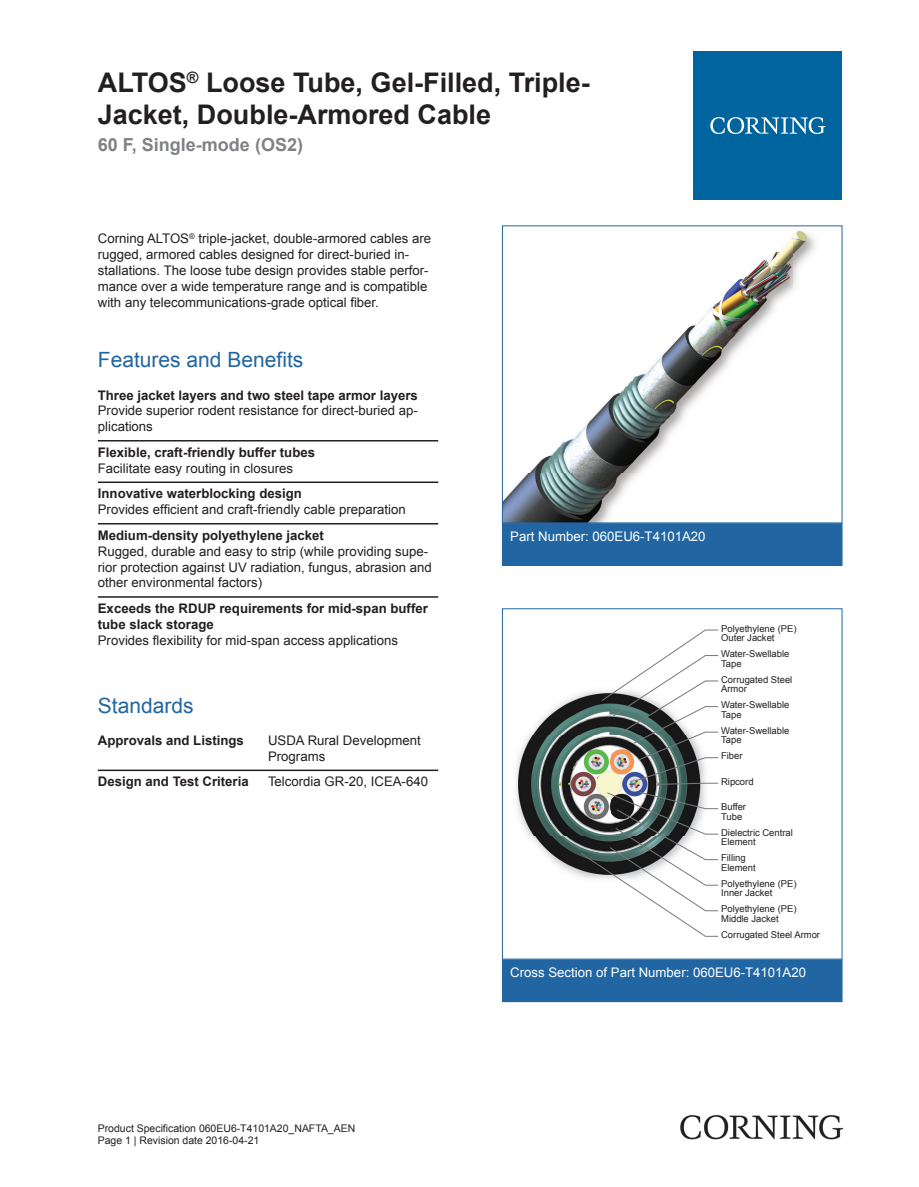
<style>
.page{position:relative;width:919px;height:1187px;background:#fff}
.page>*{position:absolute;margin:0;border:0;box-sizing:border-box;transform-origin:0 0}
.t1{font:700 27px/32.4px "Arial";color:#231f20}
.t2{font:21px "Arial";color:#2166a2}
.t3{font:700 18px "Arial";color:#808285}
.t4{font:13.2px/15.9px "Arial";color:#231f20}
.t5{font:700 13.2px/15.9px "Arial";color:#231f20}
.t6{font:13.2px "Arial";color:#fff}
.t7{font:10.5px/12.6px "Arial";color:#231f20}
.t8{font:9.45px/9.4px "Arial";color:#231f20}
</style>
<div class="page">
<img style="left:504px;top:230px;width:311px;height:291px">
<div style="left:502px;top:523px;width:340px;height:42px;background:#2166a2"></div>
<div style="left:502px;top:523px;width:340px;height:43px;border:1px solid #2166a2"></div>
<img style="left:516px;top:695px;width:63px;height:181px">
<svg style="left:579px;top:629px;width:139px;height:307px"></svg>
<div style="left:502px;top:608px;width:340px;height:351px;border:1px solid #2166a2"></div>
<div style="left:502px;top:959px;width:340px;height:42px;background:#2166a2"></div>
<div style="left:502px;top:959px;width:340px;height:42px;border:1px solid #2166a2"></div>
<hr style="left:98px;top:440px;width:340px;height:1px;background:#231f20">
<hr style="left:98px;top:481px;width:340px;height:2px;background:#231f20">
<hr style="left:98px;top:523px;width:340px;height:1px;background:#231f20">
<hr style="left:98px;top:596px;width:340px;height:1px;background:#231f20">
<hr style="left:98px;top:769px;width:170px;height:2px;background:#231f20">
<hr style="left:268px;top:769px;width:170px;height:2px;background:#231f20">
<div style="left:693px;top:51px;width:149px;height:149px;background:#00649e"></div>
<svg style="left:710px;top:117px;width:115px;height:17px"></svg>
<img style="left:680px;top:1115px;width:162px;height:24px">
<h1 class="t1" style="left:98px;top:67px;width:493px">ALTOS<sup>®</sup> Loose Tube, Gel-Filled, Triple-<br>Jacket, Double-Armored Cable</h1>
<h3 class="t3" style="left:98px;top:132px;width:207px">60 F, Single-mode (OS2)</h3>
<p class="t4" style="left:98px;top:231px;width:335px">Corning ALTOS<sup>®</sup> triple -jacket, double -armored cables are rugged, armored cables designed for direct -buried in&shy;stallations. The loose tube design provides stable perfor&shy;mance over a wide temperature range and is compatible with any telecommunications -grade optical fiber.</p>
<h2 class="t2" style="left:98px;top:346px;width:207px">Features and Benefits</h2>
<p class="t5" style="left:98px;top:387px;width:321px">Three jacket layers and two steel tape armor layers</p>
<p class="t4" style="left:98px;top:403px;width:321px">Provide superior rodent resistance for direct-buried ap&shy;plications</p>
<p class="t5" style="left:98px;top:445px;width:219px">Flexible, craft-friendly buffer tubes</p>
<p class="t4" style="left:98px;top:460px;width:197px">Facilitate easy routing in closures</p>
<p class="t5" style="left:98px;top:486px;width:205px">Innovative waterblocking design</p>
<p class="t4" style="left:98px;top:502px;width:309px">Provides efficient and craft-friendly cable preparation</p>
<p class="t5" style="left:98px;top:527px;width:227px">Medium-density polyethylene jacket</p>
<p class="t4" style="left:98px;top:543px;width:335px">Rugged, durable and easy to strip (while providing supe&shy;rior protection against UV radiation, fungus, abrasion and other environmental factors)</p>
<p class="t5" style="left:98px;top:601px;width:331px">Exceeds the RDUP requirements for mid-span buffer tube slack storage</p>
<p class="t4" style="left:98px;top:632px;width:302px">Provides flexibility for mid-span access applications</p>
<h2 class="t2" style="left:98px;top:691px;width:97px">Standards</h2>
<p class="t5" style="left:98px;top:732px;width:147px">Approvals and Listings</p>
<p class="t4" style="left:268px;top:732px;width:154px">USDA Rural Development<br>Programs</p>
<p class="t5" style="left:98px;top:774px;width:152px">Design and Test Criteria</p>
<p class="t4" style="left:268px;top:774px;width:161px">Telcordia GR-20, ICEA-640</p>
<p class="t7" style="left:98px;top:1121px;width:259px">Product Specification 060EU6-T4101A20_NAFTA_AEN<br>Page 1 | Revision date 2016-04-21</p>
<p class="t6" style="left:510px;top:527px;width:197px">Part Number: 060EU6-T4101A20</p>
<p class="t8" style="left:721px;top:623px;width:77px">Polyethylene (PE)<br>Outer Jacket</p>
<p class="t8" style="left:721px;top:649px;width:70px">Water-Swellable<br>Tape</p>
<p class="t8" style="left:721px;top:674px;width:73px">Corrugated Steel<br>Armor</p>
<p class="t8" style="left:721px;top:700px;width:70px">Water-Swellable<br>Tape</p>
<p class="t8" style="left:721px;top:725px;width:70px">Water-Swellable<br>Tape</p>
<p class="t8" style="left:721px;top:751px;width:23px">Fiber</p>
<p class="t8" style="left:721px;top:776px;width:34px">Ripcord</p>
<p class="t8" style="left:721px;top:802px;width:26px">Buffer<br>Tube</p>
<p class="t8" style="left:721px;top:827px;width:73px">Dielectric Central<br>Element</p>
<p class="t8" style="left:721px;top:853px;width:36px">Filling<br>Element</p>
<p class="t8" style="left:721px;top:878px;width:77px">Polyethylene (PE)<br>Inner Jacket</p>
<p class="t8" style="left:721px;top:904px;width:77px">Polyethylene (PE)<br>Middle Jacket</p>
<p class="t8" style="left:721px;top:929px;width:100px">Corrugated Steel Armor</p>
<p class="t6" style="left:510px;top:963px;width:297px">Cross Section of Part Number: 060EU6-T4101A20</p>
</div>
